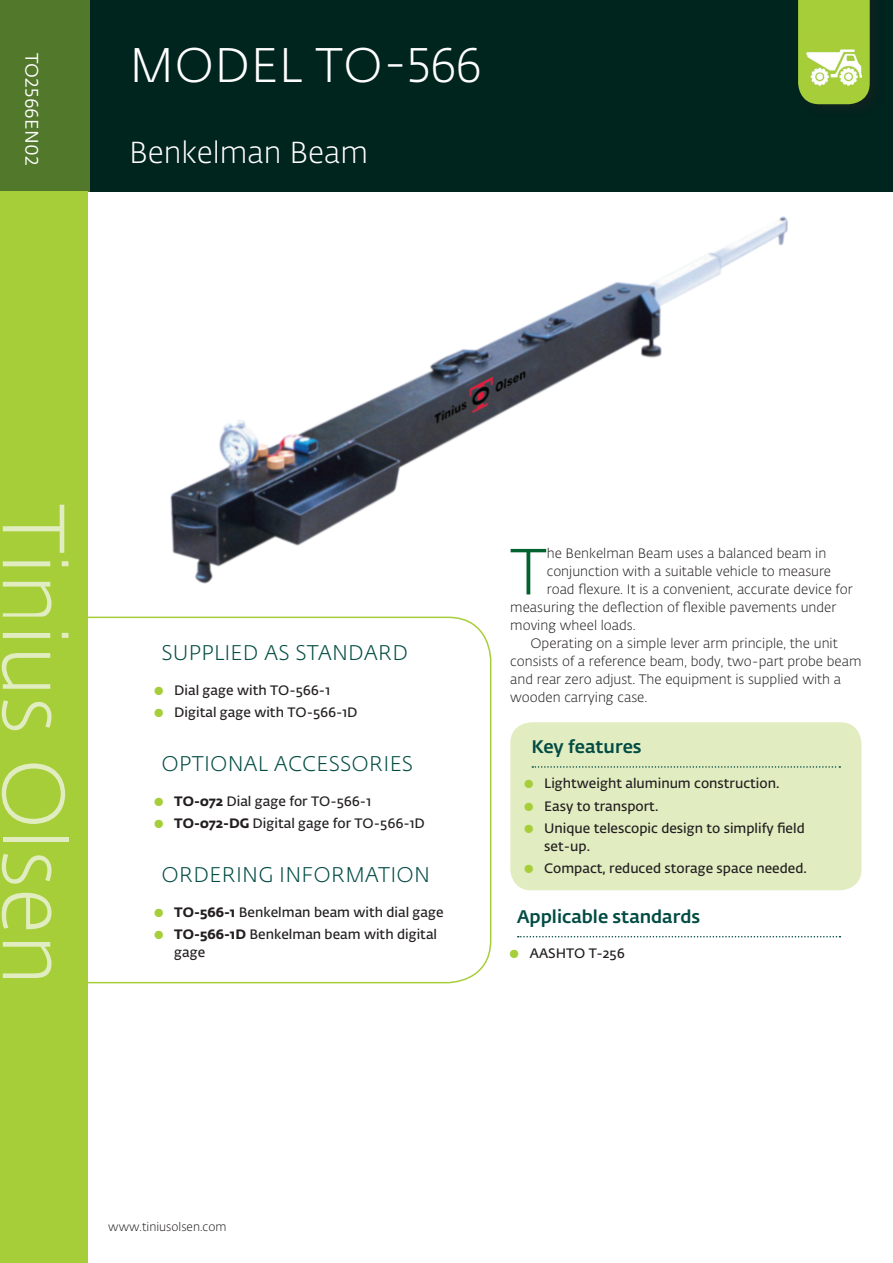
<style>
.page{position:relative;width:893px;height:1263px;background:#fff}
.page>*{position:absolute;margin:0;border:0;box-sizing:border-box;transform-origin:0 0}
.t1{font:300 87px "Fedra Sans Alt Std";color:#e1edc1}
.t2{font:300 64.35px "Fedra Sans Alt Std";color:#00622f}
.t3{font:300 48px "Fedra Sans Alt Std";letter-spacing:.01em;color:#fff}
.t4{font:300 30px "Fedra Sans Alt Std";color:#fff}
.t5{font:300 21px "Fedra Sans Alt Std";letter-spacing:.01em;color:#034c44}
.t6{font:500 18px "Fedra Sans Alt Std";color:#034c44}
.t7{font:18px "Fedra Sans Alt Std";letter-spacing:.01em;color:#fff}
.t8{font:300 13.5px "Fedra Sans Alt Std";color:#231f20}
.t9{font:600 13.5px/18px "Fedra Sans Alt Std";color:#231f20}
.t10{font:300 12px "Fedra Sans Alt Std";color:#231f20}
.s1{font-size:15px;color:#a6ce39}
.s2{font-weight:700}
</style>
<div class="page">
<div style="left:0;top:0;width:893px;height:191px;background:#00241e"></div>
<div style="left:0;top:0;width:89px;height:191px;background:#52782b"></div>
<svg style="left:798px;top:0;width:72px;height:104px;background:#9ec637"></svg>
<div style="left:0;top:191px;width:87px;height:1072px;background:#a6ce39"></div>
<img style="left:806px;top:35px;width:55px;height:54px">
<div style="left:510px;top:722px;width:351px;height:168px;background:#e1edc1;border-radius:21px"></div>
<svg style="left:532px;top:766px;width:308px;height:2px"></svg>
<svg style="left:518px;top:936px;width:322px;height:1px"></svg>
<svg style="left:87px;top:617px;width:404px;height:366px"></svg>
<img style="left:87px;top:215px;width:701px;height:376px">
<h3 class="t7" style="left:43px;top:53px;width:114px;rotate:90deg">TO2566EN02</h3>
<h3 class="t3" style="left:129px;top:36px;width:353px">MODEL TO-566</h3>
<h3 class="t4" style="left:129px;top:134px;width:241px">Benkelman Beam</h3>
<h1 class="t1" style="left:86px;top:504px;width:483px;rotate:90deg">Tinius Olsen</h1>
<h3 class="t5" style="left:162px;top:640px;width:248px">SUPPLIED AS STANDARD</h3>
<p class="t9" style="left:153px;top:681px;width:179px"><span class="s1">●</span> Dial gage with TO-566-1</p>
<p class="t9" style="left:153px;top:703px;width:206px"><span class="s1">●</span> Digital gage with TO-566-1D</p>
<h3 class="t5" style="left:162px;top:751px;width:253px">OPTIONAL ACCESSORIES</h3>
<p class="t9" style="left:153px;top:792px;width:220px"><span class="s1">●</span> <span class="s2">TO-072</span> Dial gage for TO-566-1</p>
<p class="t9" style="left:153px;top:814px;width:273px"><span class="s1">●</span> <span class="s2">TO-072-DG</span> Digital gage for TO-566-1D</p>
<h3 class="t5" style="left:162px;top:862px;width:270px">ORDERING INFORMATION</h3>
<p class="t9" style="left:153px;top:903px;width:292px"><span class="s1">●</span> <span class="s2">TO-566-1</span> Benkelman beam with dial gage</p>
<p class="t9" style="left:174px;top:926px;width:264px;text-indent:-21px"><span class="s1">●</span> <span class="s2">TO-566-1D</span> Benkelman beam with digital gage</p>
<h2 class="t2" style="left:510px;top:533px;width:38px">T</h2>
<p class="t8" style="left:547px;top:546px;width:281px">he Benkelman Beam uses a balanced beam in</p>
<p class="t8" style="left:547px;top:564px;width:286px">conjunction with a suitable vehicle to measure</p>
<p class="t8" style="left:547px;top:582px;width:307px">road flexure. It is a convenient, accurate device for</p>
<p class="t8" style="left:510px;top:600px;width:328px">measuring the deflection of flexible pavements under</p>
<p class="t8" style="left:510px;top:618px;width:127px">moving wheel loads.</p>
<p class="t8" style="left:530px;top:636px;width:309px">Operating on a simple lever arm principle, the unit</p>
<p class="t8" style="left:510px;top:654px;width:353px">consists of a reference beam, body, two-part probe beam</p>
<p class="t8" style="left:510px;top:672px;width:332px">and rear zero adjust. The equipment is supplied with a</p>
<p class="t8" style="left:510px;top:690px;width:139px">wooden carrying case.</p>
<h3 class="t6" style="left:532px;top:736px;width:112px">Key features</h3>
<p class="t9" style="left:523px;top:775px;width:258px"><span class="s1">●</span> Lightweight aluminum construction.</p>
<p class="t9" style="left:523px;top:797px;width:137px"><span class="s1">●</span> Easy to transport.</p>
<p class="t9" style="left:544px;top:819px;width:262px;text-indent:-21px"><span class="s1">●</span> Unique telescopic design to simplify field set-up.</p>
<p class="t9" style="left:523px;top:860px;width:285px"><span class="s1">●</span> Compact, reduced storage space needed.</p>
<h3 class="t6" style="left:517px;top:906px;width:185px">Applicable standards</h3>
<p class="t9" style="left:508px;top:945px;width:118px"><span class="s1">●</span> AASHTO T-256</p>
<p class="t10" style="left:108px;top:1219px;width:120px">www.tiniusolsen.com</p>
</div>
